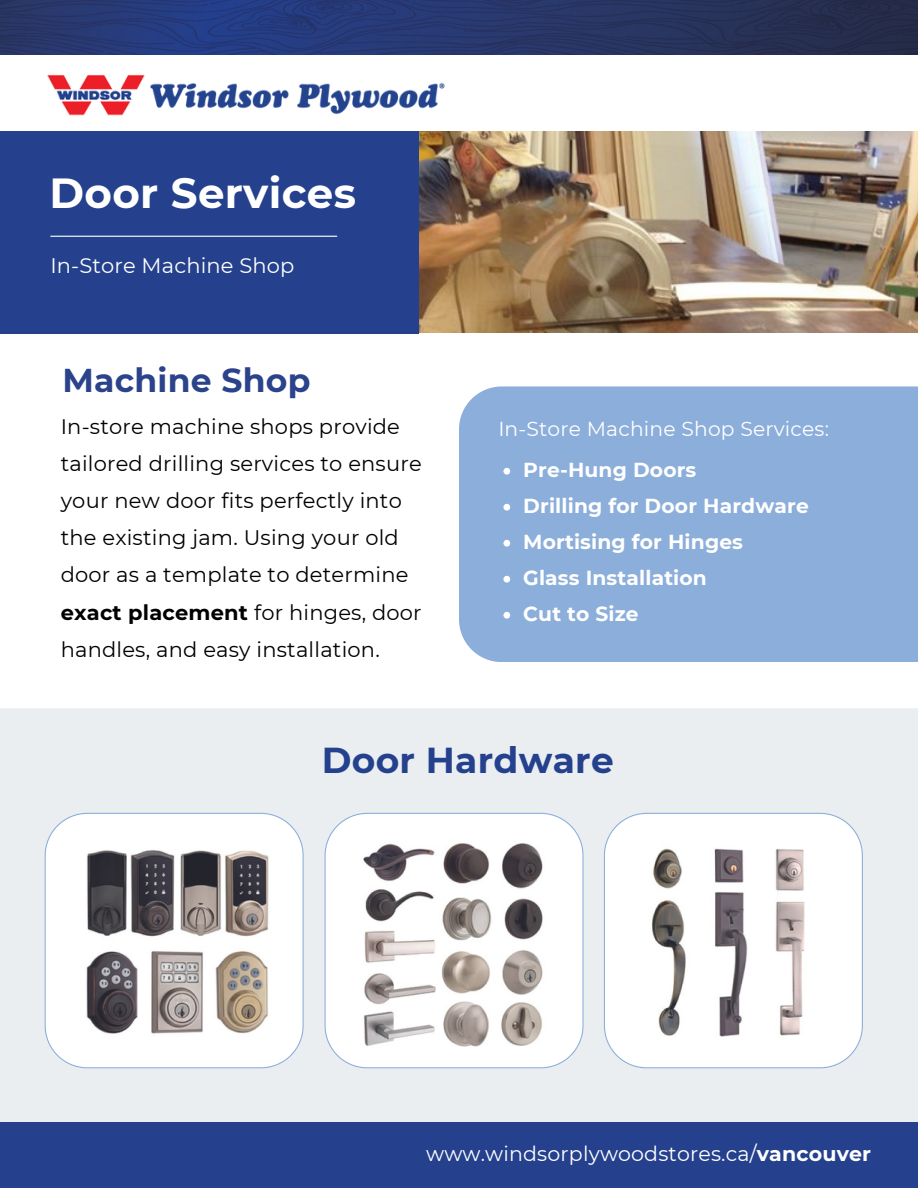
<style>
.page{position:relative;width:918px;height:1188px;background:#fff}
.page>*{position:absolute;margin:0;border:0;box-sizing:border-box;transform-origin:0 0}
.t1{font:700 42px "Montserrat";letter-spacing:.01em;color:#fff}
.t2{font:700 36px "Montserrat";letter-spacing:.01em;color:#25418e}
.t3{font:700 33px "Montserrat";letter-spacing:.01em;color:#2b438b}
.t4{font:21px/37.2px "Montserrat";letter-spacing:.01em;color:#000}
.t5{font:21px "Montserrat";letter-spacing:.01em;color:#fff}
.t6{font:20.55px "Montserrat";letter-spacing:.01em;color:#fff}
.t7{font:700 20.25px "Montserrat";letter-spacing:.01em;color:#fff}
.t8{font:20.25px "Montserrat";letter-spacing:.01em;color:#fff}
.s1{font-weight:700}
</style>
<div class="page">
<img style="left:419px;top:131px;width:499px;height:202px">
<img style="left:0;top:0;width:918px;height:55px">
<img style="left:47px;top:75px;width:398px;height:41px">
<div style="left:0;top:708px;width:918px;height:415px;background:#eaeef0"></div>
<div style="left:0;top:1123px;width:918px;height:65px;background:#25418e"></div>
<div style="left:0;top:131px;width:419px;height:202px;background:#25418e"></div>
<div style="left:459px;top:386px;width:459px;height:276px;background:#8caeda"></div>
<svg style="left:45px;top:813px;width:258px;height:255px"></svg>
<svg style="left:325px;top:813px;width:258px;height:255px"></svg>
<svg style="left:604px;top:813px;width:259px;height:255px"></svg>
<img style="left:67px;top:834px;width:220px;height:213px">
<img style="left:346px;top:829px;width:208px;height:231px">
<img style="left:635px;top:834px;width:190px;height:213px">
<svg style="left:503px;top:468px;width:7px;height:7px"></svg>
<svg style="left:503px;top:504px;width:7px;height:7px"></svg>
<svg style="left:503px;top:540px;width:7px;height:7px"></svg>
<svg style="left:503px;top:576px;width:7px;height:7px"></svg>
<svg style="left:503px;top:612px;width:7px;height:7px"></svg>
<hr style="left:50px;top:236px;width:287px;height:1px;background:#fff">
<p class="t1" style="left:50px;top:167px;width:308px">Door Services</p>
<p class="t5" style="left:50px;top:253px;width:246px">In-Store Machine Shop</p>
<p class="t3" style="left:62px;top:360px;width:250px">Machine Shop</p>
<p class="t4" style="left:61px;top:408px;width:363px">In-store machine shops provide tailored drilling services to ensure your new door fits perfectly into the existing jam. Using your old door as a template to determine <span class="s1">exact placement</span> for hinges, door handles, and easy installation.</p>
<p class="t8" style="left:498px;top:417px;width:332px">In-Store Machine Shop Services:</p>
<p class="t7" style="left:523px;top:457px;width:175px">Pre-Hung Doors</p>
<p class="t7" style="left:523px;top:493px;width:287px">Drilling for Door Hardware</p>
<p class="t7" style="left:523px;top:529px;width:221px">Mortising for Hinges</p>
<p class="t7" style="left:523px;top:565px;width:185px">Glass Installation</p>
<p class="t7" style="left:523px;top:601px;width:117px">Cut to Size</p>
<p class="t2" style="left:322px;top:738px;width:293px">Door Hardware</p>
<p class="t6" style="left:426px;top:1141px;width:446px">www.windsorplywoodstores.ca/<span class="s1">vancouver</span></p>
</div>
